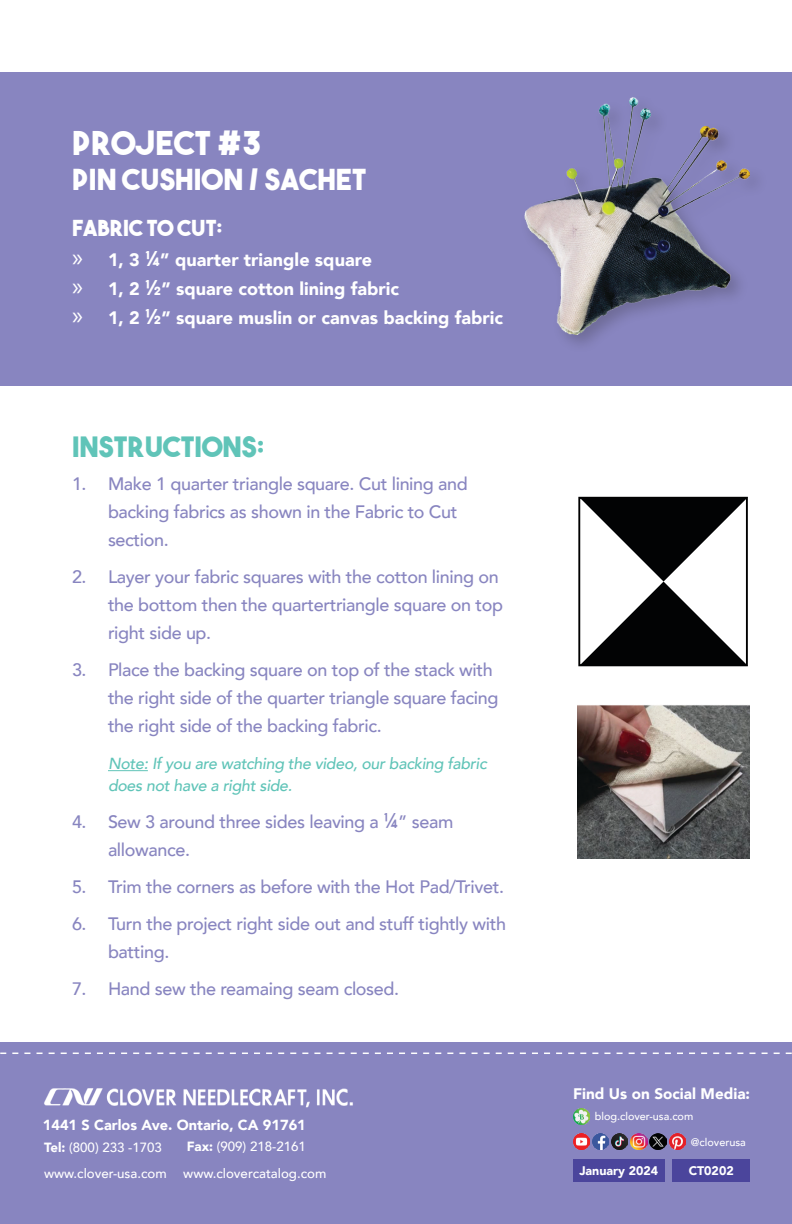
<style>
.page{position:relative;width:792px;height:1224px;background:#fff}
.page>*{position:absolute;margin:0;border:0;box-sizing:border-box;transform-origin:0 0}
.t1{font:32.8px "The Bold Font";letter-spacing:.01em;color:#fff}
.t2{font:28.8px "The Bold Font";letter-spacing:.01em;color:#fff}
.t3{font:28px "The Bold Font";color:#60c4b8}
.t4{font:22px "The Bold Font";color:#fff}
.t5{font:500 18px/28px "Avenir";letter-spacing:-.02em;color:#8885c0}
.t6{font:900 18px "Avenir";color:#fff}
.t7{font:italic 500 16px/22px "Avenir";letter-spacing:-.02em;color:#60c4b8}
.t8{font:900 15.2px "Avenir";color:#fff}
.t9{font:900 14.6px "Avenir";color:#fff}
.t10{font:500 13.4px "Avenir";color:#fff}
.t11{font:900 12.4px "Avenir";color:#fff}
.t12{font:500 11px "Avenir";color:#fff}
.s1{font-family:"Myriad Pro";font-weight:400;font-size:26px}
.s2{font-family:"Cocogoose";font-weight:400;font-size:20px}
.s3{font-family:"Cocogoose";font-weight:300;font-size:20px}
.s4{font-weight:900}
</style>
<div class="page">
<div style="left:0;top:1043px;width:792px;height:181px;background:#8885c0"></div>
<svg style="left:0;top:1053px;width:792px;height:1px"></svg>
<img style="left:573px;top:1133px;width:16px;height:17px">
<img style="left:650px;top:1133px;width:16px;height:17px">
<img style="left:631px;top:1133px;width:16px;height:17px">
<img style="left:592px;top:1133px;width:17px;height:17px">
<img style="left:669px;top:1133px;width:16px;height:17px">
<img style="left:612px;top:1133px;width:16px;height:17px">
<img style="left:573px;top:1108px;width:16px;height:17px">
<img style="left:44px;top:1088px;width:309px;height:20px">
<div style="left:672px;top:1159px;width:78px;height:23px;background:#4b459c"></div>
<div style="left:573px;top:1159px;width:92px;height:23px;background:#4b459c"></div>
<div style="left:0;top:72px;width:792px;height:314px;background:#8885c0"></div>
<img style="left:524px;top:98px;width:225px;height:236px">
<hr style="left:108px;top:770px;width:40px;height:1px;background:#60c4b8">
<svg style="left:579px;top:497px;width:169px;height:169px"></svg>
<img style="left:577px;top:705px;width:172px;height:154px">
<p class="t1" style="left:72px;top:122px;width:191px">PROJECT #3</p>
<p class="t2" style="left:72px;top:161px;width:296px">PIN CUSHION / SACHET</p>
<p class="t4" style="left:72px;top:214px;width:152px">FABRIC TO CUT:</p>
<p class="t6" style="left:72px;top:244px;width:302px"><span class="s1">»</span> 1, 3 <span class="s2">¼</span>” quarter triangle square</p>
<p class="t6" style="left:72px;top:273px;width:329px"><span class="s1">»</span> 1, 2 <span class="s2">½</span>” square cotton lining fabric</p>
<p class="t6" style="left:72px;top:302px;width:433px"><span class="s1">»</span> 1, 2 <span class="s2">½</span>” square muslin or canvas backing fabric</p>
<p class="t3" style="left:72px;top:429px;width:194px">INSTRUCTIONS:</p>
<p class="t5" style="left:108px;top:469px;width:361px;text-indent:-36px">1. Make 1 quarter triangle square. Cut lining and backing fabrics as shown in the Fabric to Cut section.</p>
<p class="t5" style="left:108px;top:562px;width:397px;text-indent:-36px">2. Layer your fabric squares with the cotton lining on the bottom then the quartertriangle square on top right side up.</p>
<p class="t5" style="left:108px;top:655px;width:392px;text-indent:-36px">3. Place the backing square on top of the stack with the right side of the quarter triangle square facing the right side of the backing fabric.</p>
<p class="t7" style="left:108px;top:753px;width:380px">Note: If you are watching the video, our backing fabric does not have a right side.</p>
<p class="t5" style="left:108px;top:807px;width:347px;text-indent:-36px">4. Sew 3 around three sides leaving a <span class="s3">¼</span>” seam allowance.</p>
<p class="t5" style="left:72px;top:872px;width:434px">5. Trim the corners as before with the Hot Pad/Trivet.</p>
<p class="t5" style="left:108px;top:909px;width:400px;text-indent:-36px">6. Turn the project right side out and stuff tightly with batting.</p>
<p class="t5" style="left:72px;top:974px;width:329px">7. Hand sew the reamaing seam closed.</p>
<p class="t9" style="left:43px;top:1113px;width:264px">1441 S Carlos Ave. Ontario, CA 91761</p>
<p class="t10" style="left:44px;top:1136px;width:119px"><span class="s4">Tel:</span> (800) 233 -1703</p>
<p class="t10" style="left:187px;top:1135px;width:121px"><span class="s4">Fax:</span> (909) 218-2161</p>
<p class="t10" style="left:44px;top:1162px;width:124px">www.clover-usa.com</p>
<p class="t10" style="left:183px;top:1162px;width:145px">www.clovercatalog.com</p>
<p class="t8" style="left:573px;top:1081px;width:179px">Find Us on Social Media:</p>
<p class="t12" style="left:595px;top:1107px;width:100px">blog.clover-usa.com</p>
<p class="t12" style="left:691px;top:1132px;width:57px">@cloverusa</p>
<p class="t11" style="left:579px;top:1160px;width:80px">January 2024</p>
<p class="t11" style="left:689px;top:1160px;width:46px">CT0202</p>
</div>
